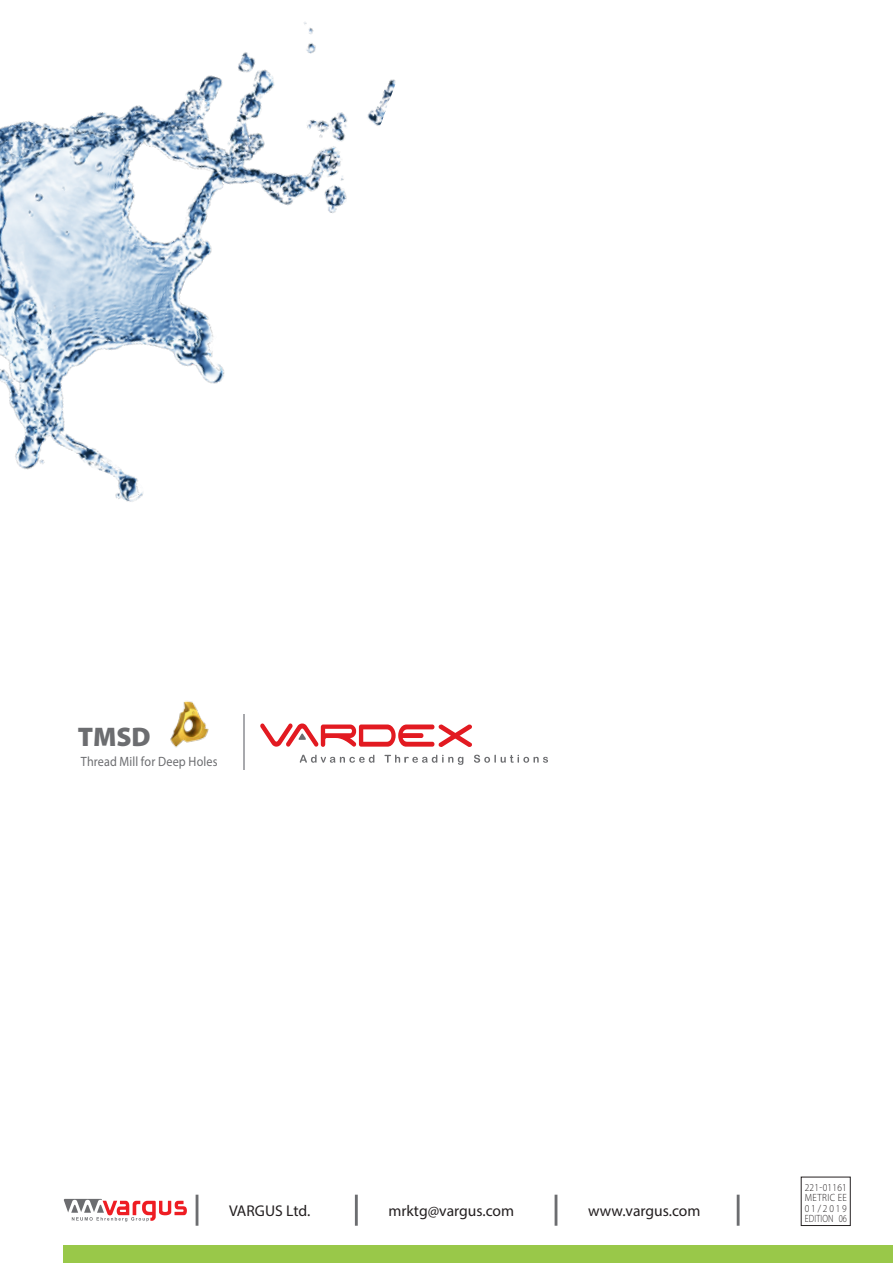
<style>
.page{position:relative;width:893px;height:1263px;background:#fff}
.page>*{position:absolute;margin:0;border:0;box-sizing:border-box;transform-origin:0 0}
.HeadLine_Red{font:900 27px "Myriad Pro";color:#6c6d70}
.Plain_Address_text{font:15.6px "Myriad Pro";color:#231f20}
.Products{font:13.5px "Myriad Pro";letter-spacing:.01em;color:#6c6d70;scale:.9 1}
.Title_for_Index_Bold{font:300 10.5px "Myriad Pro";letter-spacing:.03em;color:#231f20;scale:.9 1}
.Title_for_Index_Bold-2{font:300 10.5px "Myriad Pro";letter-spacing:.03em;color:#231f20;scale:.8 1}
</style>
<div class="page">
<div style="left:64px;top:1246px;width:829px;height:17px;background:#99c849"></div>
<hr style="left:196px;top:1195px;width:2px;height:31px;background:#6c6d70">
<hr style="left:355px;top:1195px;width:3px;height:31px;background:#6c6d70">
<hr style="left:555px;top:1195px;width:2px;height:31px;background:#6c6d70">
<hr style="left:737px;top:1195px;width:3px;height:31px;background:#6c6d70">
<svg style="left:64px;top:1199px;width:123px;height:22px"></svg>
<img style="left:170px;top:701px;width:39px;height:47px">
<svg style="left:300px;top:755px;width:74px;height:8px"></svg>
<svg style="left:384px;top:755px;width:79px;height:10px"></svg>
<svg style="left:474px;top:755px;width:74px;height:8px"></svg>
<svg style="left:260px;top:723px;width:212px;height:24px"></svg>
<hr style="left:243px;top:714px;width:2px;height:56px;background:#a8a9ad">
<img style="left:0;top:22px;width:396px;height:480px">
<p class="HeadLine_Red" style="left:78px;top:719px;width:74px">TMSD</p>
<p class="Products" style="left:81px;top:753px;width:153px">Thread Mill for Deep Holes</p>
<p class="Plain_Address_text" style="left:229px;top:1201px;width:83px">VARGUS Ltd.</p>
<p class="Plain_Address_text" style="left:388px;top:1201px;width:127px">mrktg@vargus.com</p>
<p class="Plain_Address_text" style="left:588px;top:1201px;width:114px">www.vargus.com</p>
<p class="Title_for_Index_Bold" style="left:805px;top:1181px;width:48px">221-01161</p>
<p class="Title_for_Index_Bold" style="left:805px;top:1191px;width:48px">METRIC EE</p>
<p class="Title_for_Index_Bold" style="left:805px;top:1202px;width:48px">01/2019</p>
<p class="Title_for_Index_Bold-2" style="left:805px;top:1212px;width:54px">EDITION 06</p>
</div>
